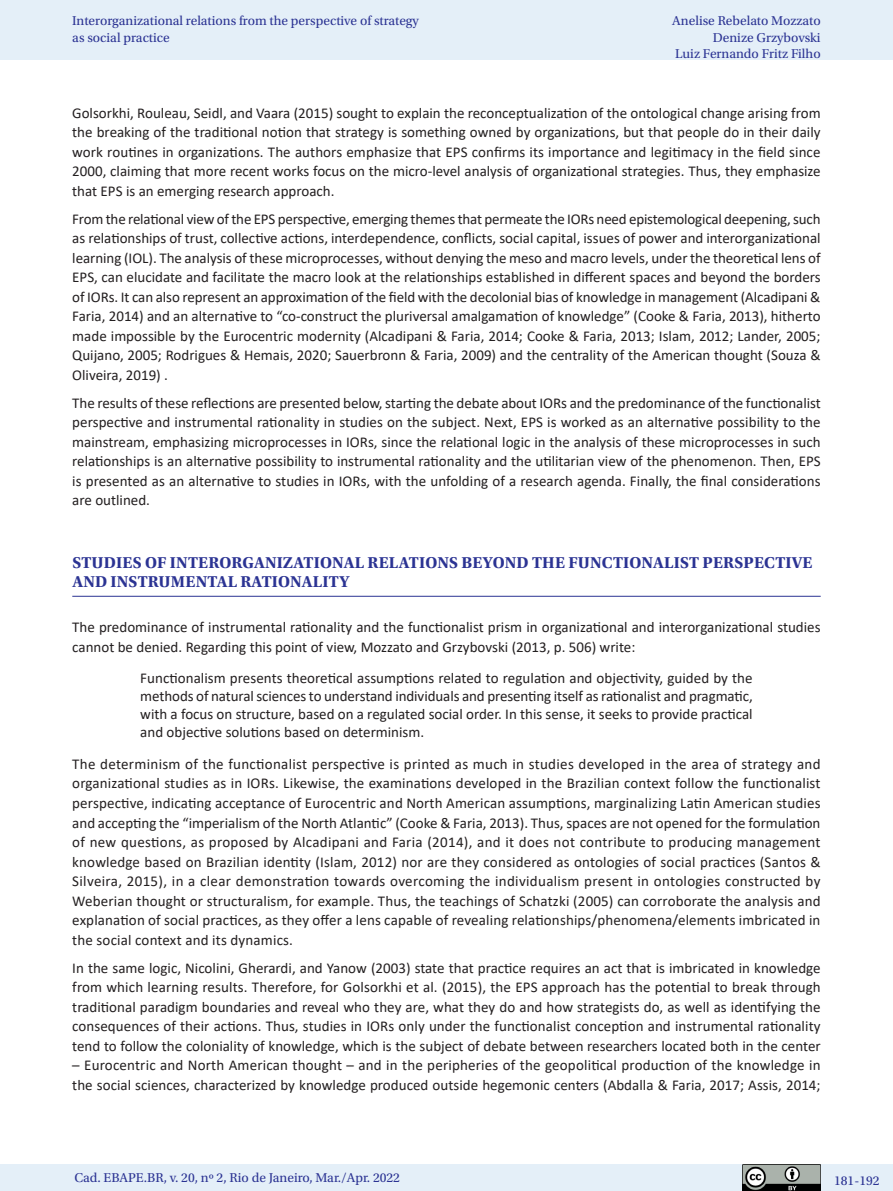
<style>
.page{position:relative;width:893px;height:1191px;background:#fff}
.page>*{position:absolute;margin:0;border:0;box-sizing:border-box;transform-origin:0 0}
._07_1_sub_1{font:700 16.5px/19.8px "Utopia Std";letter-spacing:.01em;color:#2b3393}
._06_0_texto{font:15px/19.5px "Calibri";color:#231f20;text-align:justify}
._06_2_citação{font:15px/18px "Calibri";color:#231f20;text-align:justify}
.t1{font:13.5px/16.5px "Utopia Std";color:#2b3393}
</style>
<div class="page">
<div style="left:0;top:0;width:893px;height:60px;background:#e4eff8"></div>
<div style="left:0;top:1164px;width:893px;height:27px;background:#e4eff8"></div>
<img style="left:743px;top:1164px;width:78px;height:27px">
<hr style="left:72px;top:596px;width:749px;height:1px;background:#2b3393">
<p class="t1" style="left:72px;top:13px;width:348px">Interorganizational relations from the perspective of strategy as social practice</p>
<p class="t1" style="left:672px;top:13px;width:150px;text-align:right">Anelise Rebelato Mozzato<br>Denize Grzybovski<br>Luiz Fernando Fritz Filho</p>
<p class="_06_0_texto" style="left:72px;top:102px;width:750px">Golsorkhi, Rouleau, Seidl, and Vaara (2015) sought to explain the reconceptualization of the ontological change arising from the breaking of the traditional notion that strategy is something owned by organizations, but that people do in their daily work routines in organizations. The authors emphasize that EPS confirms its importance and legitimacy in the field since 2000, claiming that more recent works focus on the micro-level analysis of organizational strategies. Thus, they emphasize that EPS is an emerging research approach.</p>
<p class="_06_0_texto" style="left:72px;top:208px;width:750px">From the relational view of the EPS perspective, emerging themes that permeate the IORs need epistemological deepening, such as relationships of trust, collective actions, interdependence, conflicts, social capital, issues of power and interorganizational learning (IOL). The analysis of these microprocesses, without denying the meso and macro levels, under the theoretical lens of EPS, can elucidate and facilitate the macro look at the relationships established in different spaces and beyond the borders of IORs. It can also represent an approximation of the field with the decolonial bias of knowledge in management (Alcadipani &amp; Faria, 2014) and an alternative to “co-construct the pluriversal amalgamation of knowledge” (Cooke &amp; Faria, 2013), hitherto made impossible by the Eurocentric modernity (Alcadipani &amp; Faria, 2014; Cooke &amp; Faria, 2013; Islam, 2012; Lander, 2005; Quijano, 2005; Rodrigues &amp; Hemais, 2020; Sauerbronn &amp; Faria, 2009) and the centrality of the American thought (Souza &amp; Oliveira, 2019) .</p>
<p class="_06_0_texto" style="left:72px;top:392px;width:750px">The results of these reflections are presented below, starting the debate about IORs and the predominance of the functionalist perspective and instrumental rationality in studies on the subject. Next, EPS is worked as an alternative possibility to the mainstream, emphasizing microprocesses in IORs, since the relational logic in the analysis of these microprocesses in such relationships is an alternative possibility to instrumental rationality and the utilitarian view of the phenomenon. Then, EPS is presented as an alternative to studies in IORs, with the unfolding of a research agenda. Finally, the final considerations are outlined.</p>
<p class="_07_1_sub_1" style="left:72px;top:552px;width:742px">STUDIES OF INTERORGANIZATIONAL RELATIONS BEYOND THE FUNCTIONALIST PERSPECTIVE<br>AND INSTRUMENTAL RATIONALITY</p>
<p class="_06_0_texto" style="left:72px;top:617px;width:750px">The predominance of instrumental rationality and the functionalist prism in organizational and interorganizational studies cannot be denied. Regarding this point of view, Mozzato and Grzybovski (2013, p. 506) write:</p>
<p class="_06_2_citação" style="left:140px;top:668px;width:614px">Functionalism presents theoretical assumptions related to regulation and objectivity, guided by the methods of natural sciences to understand individuals and presenting itself as rationalist and pragmatic, with a focus on structure, based on a regulated social order. In this sense, it seeks to provide practical and objective solutions based on determinism.</p>
<p class="_06_0_texto" style="left:72px;top:754px;width:750px">The determinism of the functionalist perspective is printed as much in studies developed in the area of strategy and organizational studies as in IORs. Likewise, the examinations developed in the Brazilian context follow the functionalist perspective, indicating acceptance of Eurocentric and North American assumptions, marginalizing Latin American studies and accepting the “imperialism of the North Atlantic” (Cooke &amp; Faria, 2013). Thus, spaces are not opened for the formulation of new questions, as proposed by Alcadipani and Faria (2014), and it does not contribute to producing management knowledge based on Brazilian identity (Islam, 2012) nor are they considered as ontologies of social practices (Santos &amp; Silveira, 2015), in a clear demonstration towards overcoming the individualism present in ontologies constructed by Weberian thought or structuralism, for example. Thus, the teachings of Schatzki (2005) can corroborate the analysis and explanation of social practices, as they offer a lens capable of revealing relationships/phenomena/elements imbricated in the social context and its dynamics.</p>
<p class="_06_0_texto" style="left:72px;top:957px;width:750px">In the same logic, Nicolini, Gherardi, and Yanow (2003) state that practice requires an act that is imbricated in knowledge from which learning results. Therefore, for Golsorkhi et al. (2015), the EPS approach has the potential to break through traditional paradigm boundaries and reveal who they are, what they do and how strategists do, as well as identifying the consequences of their actions. Thus, studies in IORs only under the functionalist conception and instrumental rationality tend to follow the coloniality of knowledge, which is the subject of debate between researchers located both in the center</p>
<p class="_06_0_texto" style="left:72px;top:1055px;width:750px">– Eurocentric and North American thought – and in the peripheries of the geopolitical production of the knowledge in the social sciences, characterized by knowledge produced outside hegemonic centers (Abdalla &amp; Faria, 2017; Assis, 2014;</p>
<p class="t1" style="left:74px;top:1169px;width:327px">Cad. EBAPE.BR, v. 20, nº 2, Rio de Janeiro, Mar./Apr. 2022</p>
<p class="t1" style="left:834px;top:1172px;width:47px">181-192</p>
</div>
